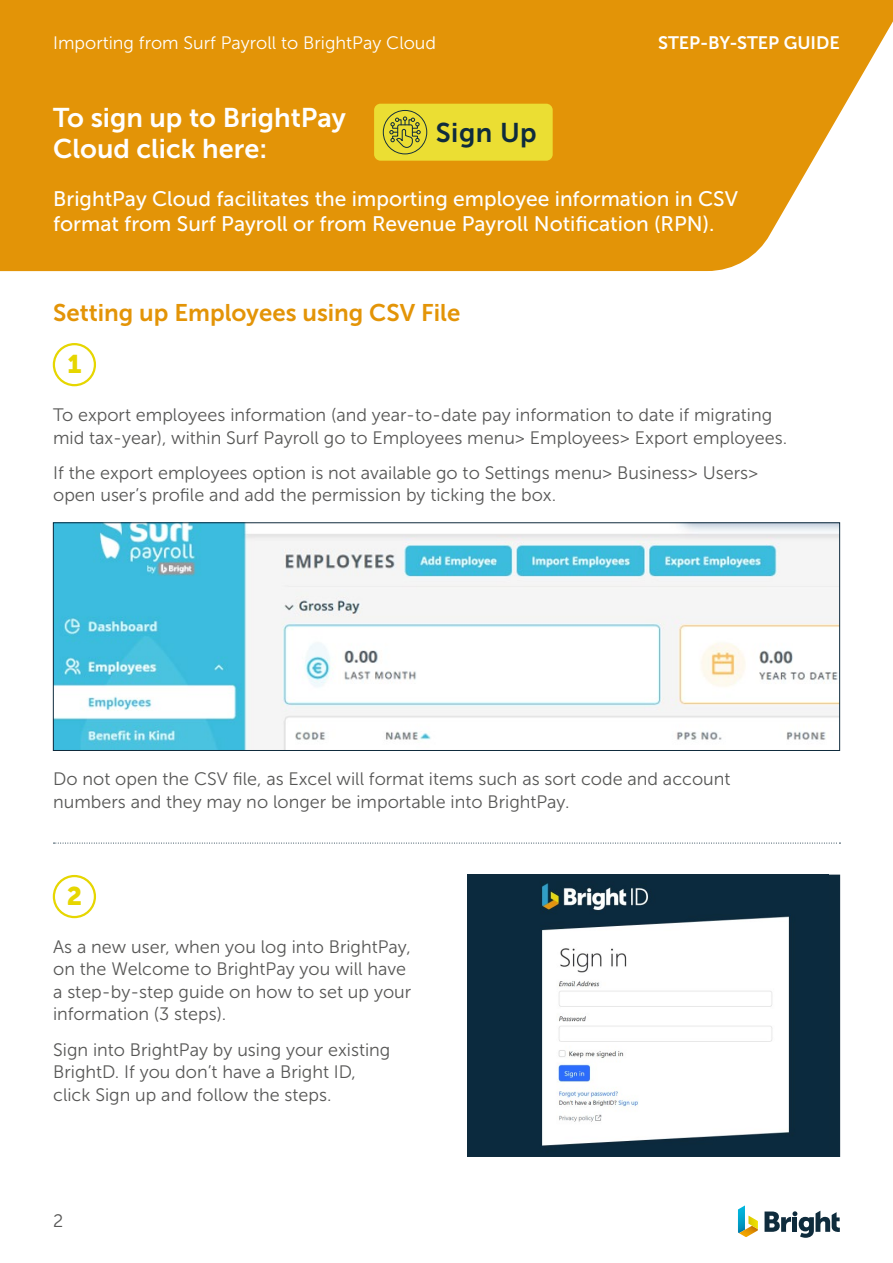
<style>
.page{position:relative;width:893px;height:1263px;background:#fff}
.page>*{position:absolute;margin:0;border:0;box-sizing:border-box;transform-origin:0 0}
.t1{font:27px/31.5px "Museo Sans 700";color:#fff}
.t2{font:27px "Museo Sans 700";letter-spacing:.02em;color:#0f2b3d}
.t3{font:25.5px "Museo Sans 900";color:#e6d600}
.t4{font:24px "Museo Sans 700";color:#e39407}
.t5{font:21px/25.5px "Museo Sans 500";color:#fff}
.t6{font:18px/22.5px "Museo Sans 300";color:#575756}
.t7{font:18px "Museo Sans 300";color:#fff}
.t8{font:18px "Museo Sans 700";color:#fff}
</style>
<div class="page">
<svg style="left:0;top:0;width:893px;height:271px;fill:#e39407"></svg>
<svg style="left:764px;top:1210px;width:76px;height:28px"></svg>
<svg style="left:738px;top:1205px;width:20px;height:32px"></svg>
<div style="left:374px;top:104px;width:179px;height:57px;background:#ebde33;border-radius:6px"></div>
<svg style="left:383px;top:110px;width:44px;height:44px"></svg>
<div style="left:53px;top:343px;width:43px;height:43px;border:2px solid #e6d600;border-radius:50%"></div>
<img style="left:55px;top:525px;width:783px;height:224px">
<div style="left:53px;top:523px;width:787px;height:228px;border:1px solid #0f2b3d"></div>
<div style="left:53px;top:875px;width:43px;height:43px;border:2px solid #e6d600;border-radius:50%"></div>
<div style="left:468px;top:875px;width:372px;height:281px;background:#0c2a3d"></div>
<img style="left:542px;top:883px;width:247px;height:263px">
<div style="left:468px;top:875px;width:372px;height:282px;border:1px solid #0f2b3d"></div>
<svg style="left:54px;top:843px;width:786px;height:1px"></svg>
<p class="t7" style="left:53px;top:33px;width:384px">Importing from Surf Payroll to BrightPay Cloud</p>
<p class="t8" style="left:658px;top:33px;width:183px">STEP-BY-STEP GUIDE</p>
<h1 class="t1" style="left:53px;top:101px;width:294px">To sign up to BrightPay<br>Cloud click here:</h1>
<h1 class="t2" style="left:436px;top:118px;width:103px">Sign Up</h1>
<p class="t5" style="left:53px;top:186px;width:686px">BrightPay Cloud facilitates the importing employee information in CSV format from Surf Payroll or from Revenue Payroll Notification (RPN).</p>
<h3 class="t4" style="left:53px;top:299px;width:409px">Setting up Employees using CSV File</h3>
<h2 class="t3" style="left:67px;top:349px;width:16px">1</h2>
<p class="t6" style="left:53px;top:404px;width:735px">To export employees information (and year-to-date pay information to date if migrating mid tax-year), within Surf Payroll go to Employees menu&gt; Employees&gt; Export employees.</p>
<p class="t6" style="left:53px;top:461px;width:707px">If the export employees option is not available go to Settings menu&gt; Business&gt; Users&gt; open user’s profile and add the permission by ticking the box.</p>
<p class="t6" style="left:53px;top:768px;width:679px">Do not open the CSV file, as Excel will format items such as sort code and account numbers and they may no longer be importable into BrightPay.</p>
<h2 class="t3" style="left:67px;top:881px;width:17px">2</h2>
<p class="t6" style="left:53px;top:936px;width:360px">As a new user, when you log into BrightPay, on the Welcome to BrightPay you will have a step-by-step guide on how to set up your information (3 steps).</p>
<p class="t6" style="left:53px;top:1038px;width:339px">Sign into BrightPay by using your existing<br>BrightD. If you don’t have a Bright ID, click Sign up and follow the steps.</p>
<p class="t6" style="left:53px;top:1210px;width:12px">2</p>
</div>
